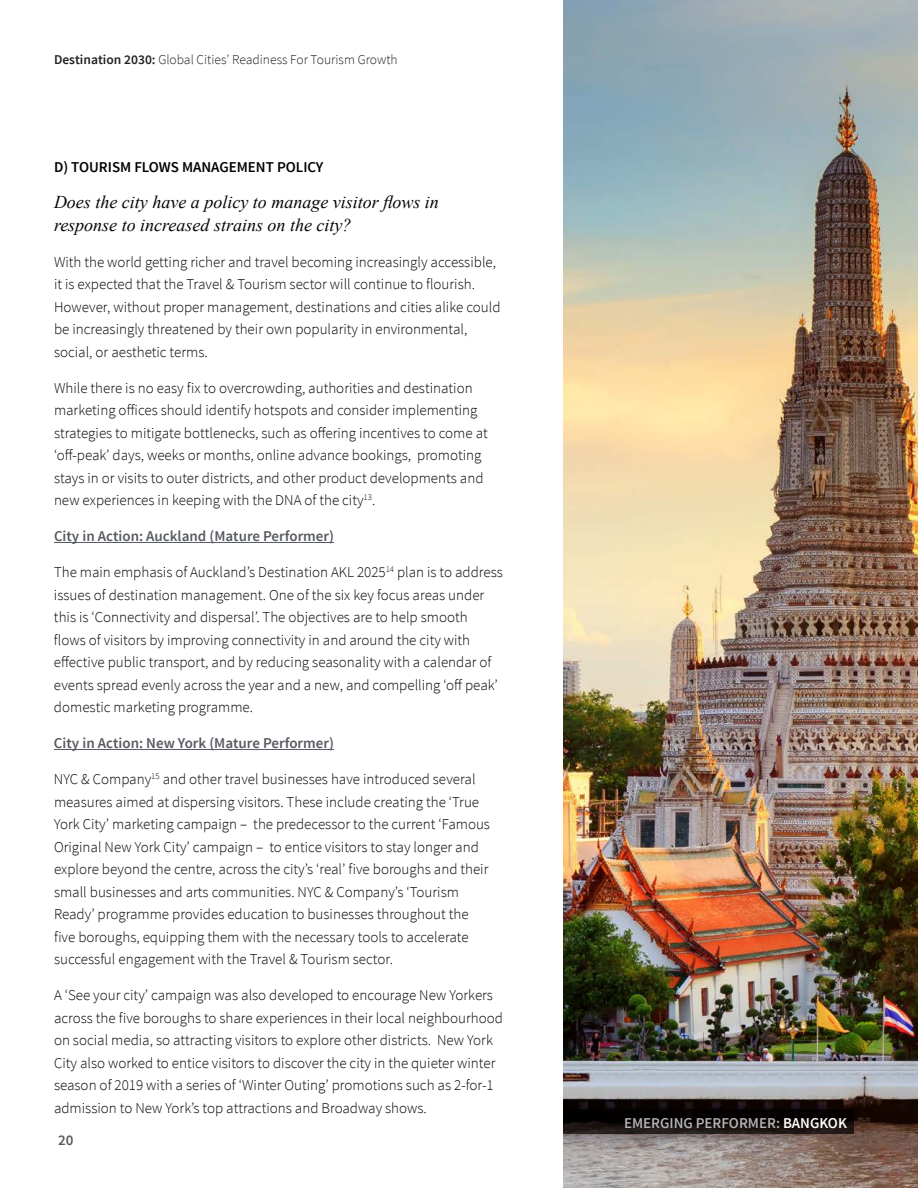
<style>
.page{position:relative;width:918px;height:1188px;background:#fff}
.page>*{position:absolute;margin:0;border:0;box-sizing:border-box;transform-origin:0 0}
.Body_copy{font:italic 18px/22.5px "Times New Roman";color:#040503}
.Body_copy-2{font:300 15px/22.5px "Source Sans Pro";color:#040503}
.Body_copy-3{font:600 15px "Source Sans Pro";color:#565a60}
.t1{font:600 15px "Source Sans Pro";color:#000}
.t2{font:600 15px "Source Sans Pro";color:#b1b2b4}
.t3{font:300 13.5px "Source Sans Pro";color:#231f20}
.s1{font-weight:600}
.s2{color:#fff}
</style>
<div class="page">
<img style="left:564px;top:0;width:354px;height:1188px">
<div style="left:564px;top:1110px;width:290px;height:24px;background:linear-gradient(to bottom,#000,#231b19)"></div>
<hr style="left:54px;top:542px;width:280px;height:1px;background:#565a60">
<hr style="left:54px;top:749px;width:280px;height:1px;background:#565a60">
<p class="t3" style="left:54px;top:51px;width:345px"><span class="s1">Destination 2030:</span> Global Cities’ Readiness For Tourism Growth</p>
<h3 class="t1" style="left:54px;top:158px;width:271px">D) TOURISM FLOWS MANAGEMENT POLICY</h3>
<p class="Body_copy" style="left:54px;top:191px;width:386px">Does the city have a policy to manage visitor flows in response to increased strains on the city?</p>
<p class="Body_copy-2" style="left:54px;top:251px;width:448px">With the world getting richer and travel becoming increasingly accessible, it is expected that the Travel &amp; Tourism sector will continue to flourish.<br>However, without proper management, destinations and cities alike could be increasingly threatened by their own popularity in environmental, social, or aesthetic terms.</p>
<p class="Body_copy-2" style="left:54px;top:377px;width:435px">While there is no easy fix to overcrowding, authorities and destination marketing offices should identify hotspots and consider implementing strategies to mitigate bottlenecks, such as offering incentives to come at ‘off-peak’ days, weeks or months, online advance bookings, promoting stays in or visits to outer districts, and other product developments and new experiences in keeping with the DNA of the city<sup>13</sup>.</p>
<p class="Body_copy-3" style="left:54px;top:527px;width:281px">City in Action: Auckland (Mature Performer)</p>
<p class="Body_copy-2" style="left:54px;top:561px;width:450px">The main emphasis of Auckland’s Destination AKL 2025<sup>14</sup> plan is to address issues of destination management. One of the six key focus areas under this is ‘Connectivity and dispersal’. The objectives are to help smooth flows of visitors by improving connectivity in and around the city with effective public transport, and by reducing seasonality with a calendar of events spread evenly across the year and a new, and compelling ‘off peak’ domestic marketing programme.</p>
<p class="Body_copy-3" style="left:54px;top:734px;width:281px">City in Action: New York (Mature Performer)</p>
<p class="Body_copy-2" style="left:54px;top:768px;width:438px">NYC &amp; Company<sup>15</sup> and other travel businesses have introduced several measures aimed at dispersing visitors. These include creating the ‘True York City’ marketing campaign – the predecessor to the current ‘Famous Original New York City’ campaign – to entice visitors to stay longer and explore beyond the centre, across the city’s ‘real’ five boroughs and their small businesses and arts communities. NYC &amp; Company’s ‘Tourism Ready’ programme provides education to businesses throughout the five boroughs, equipping them with the necessary tools to accelerate successful engagement with the Travel &amp; Tourism sector.</p>
<p class="Body_copy-2" style="left:54px;top:984px;width:450px">A ‘See your city’ campaign was also developed to encourage New Yorkers across the five boroughs to share experiences in their local neighbourhood on social media, so attracting visitors to explore other districts. New York City also worked to entice visitors to discover the city in the quieter winter season of 2019 with a series of ‘Winter Outing’ promotions such as 2-for-1 admission to New York’s top attractions and Broadway shows.</p>
<p class="Body_copy-3" style="left:58px;top:1131px;width:17px">20</p>
<h3 class="t2" style="left:624px;top:1114px;width:224px">EMERGING PERFORMER: <span class="s2">BANGKOK</span></h3>
</div>
